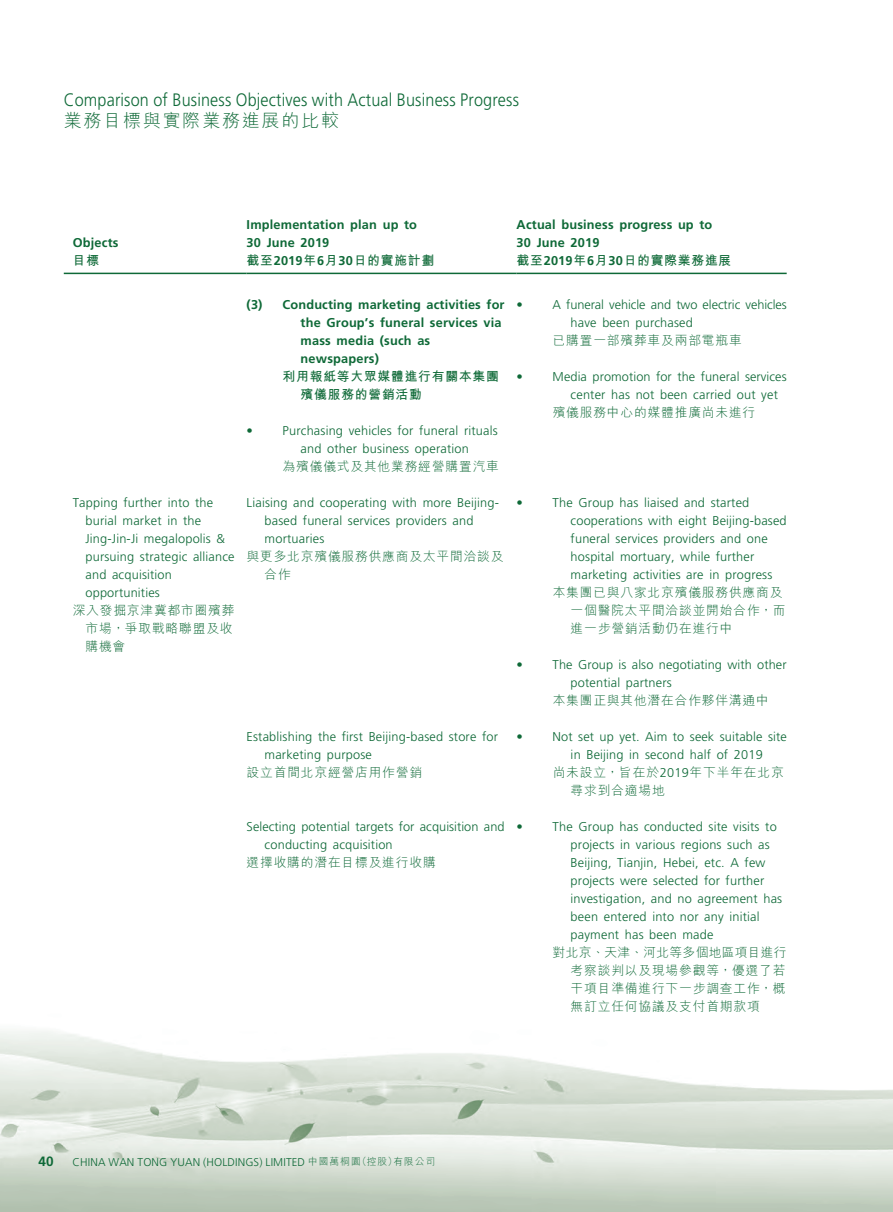
<style>
.page{position:relative;width:893px;height:1212px;background:#fff}
.page>*{position:absolute;margin:0;border:0;box-sizing:border-box;transform-origin:0 0}
.t1{font:300 18px "Frutiger LT Std";letter-spacing:.01em;color:#0e6937;scale:.9 1}
.t2{font:300 18px "M Hei HK";letter-spacing:.1em;color:#0e6937}
.t3{font:700 13.5px "Frutiger LT Std";color:#0e6937}
._15_Table_Stub{font:300 12.75px/18px "Frutiger LT Std";letter-spacing:.015em;color:#0e6937}
._15_Table_Stub-2{font:300 12.75px/18px "M Hei HK";letter-spacing:.065em;color:#0e6937}
._15_Table_Stub-3{font:700 12.75px/18px "Frutiger LT Std";letter-spacing:.015em;color:#0e6937}
._15_Table_Stub-4{font:700 12.75px/18px "M Hei HK";letter-spacing:.065em;color:#0e6937}
._15_Table_Stub-5{font:300 12.75px/18px "Frutiger LT Std";letter-spacing:-.005em;color:#0e6937}
.t4{font:300 11.25px "Frutiger LT Std";letter-spacing:.01em;color:#0e6937}
.s1{font-family:"Frutiger LT Std"}
.s2{font-family:"M Hei HK";font-size:9.75px}
</style>
<div class="page">
<img style="left:0;top:272px;width:893px;height:940px">
<hr style="left:64px;top:273px;width:183px;height:1px;background:#0e6937">
<hr style="left:247px;top:273px;width:270px;height:1px;background:#0e6937">
<hr style="left:517px;top:273px;width:270px;height:1px;background:#0e6937">
<h1 class="t1" style="left:64px;top:90px;width:507px">Comparison of Business Objectives with Actual Business Progress</h1>
<h1 class="t2" style="left:64px;top:108px;width:277px">業務目標與實際業務進展的比較</h1>
<p class="_15_Table_Stub-3" style="left:73px;top:234px;width:47px">Objects</p>
<p class="_15_Table_Stub-3" style="left:247px;top:216px;width:172px">Implementation plan up to<br>30 June 2019</p>
<p class="_15_Table_Stub-3" style="left:517px;top:216px;width:197px">Actual business progress up to<br>30 June 2019</p>
<p class="_15_Table_Stub-4" style="left:73px;top:250px;width:28px">目標</p>
<p class="_15_Table_Stub-4" style="left:247px;top:250px;width:189px">截至<span class="s1">2019</span>年<span class="s1">6</span>月<span class="s1">30</span>日的實施計劃</p>
<p class="_15_Table_Stub-4" style="left:517px;top:250px;width:216px">截至<span class="s1">2019</span>年<span class="s1">6</span>月<span class="s1">30</span>日的實際業務進展</p>
<p class="_15_Table_Stub-3" style="left:301px;top:295px;width:205px;text-indent:-54px">(3) Conducting marketing activities for the Group’s funeral services via mass media (such as newspapers)</p>
<p class="_15_Table_Stub-4" style="left:301px;top:366px;width:200px;text-indent:-18px">利用報紙等大眾媒體進行有關本集團殯儀服務的營銷活動</p>
<p class="_15_Table_Stub" style="left:301px;top:421px;width:199px;text-indent:-54px">• Purchasing vehicles for funeral rituals and other business operation</p>
<p class="_15_Table_Stub-2" style="left:283px;top:456px;width:218px">為殯儀儀式及其他業務經營購置汽車</p>
<p class="_15_Table_Stub-5" style="left:571px;top:295px;width:218px;text-indent:-54px">• A funeral vehicle and two electric vehicles have been purchased</p>
<p class="_15_Table_Stub-2" style="left:553px;top:330px;width:191px">已購置一部殯葬車及兩部電瓶車</p>
<p class="_15_Table_Stub" style="left:571px;top:367px;width:218px;text-indent:-54px">• Media promotion for the funeral services center has not been carried out yet</p>
<p class="_15_Table_Stub-2" style="left:553px;top:402px;width:204px">殯儀服務中心的媒體推廣尚未進行</p>
<p class="_15_Table_Stub" style="left:86px;top:493px;width:151px;text-indent:-13px">Tapping further into the burial market in the<br>Jing-Jin-Ji megalopolis &amp; pursuing strategic alliance and acquisition opportunities</p>
<p class="_15_Table_Stub-2" style="left:86px;top:600px;width:151px;text-indent:-13px">深入發掘京津冀都市圈殯葬市場，爭取戰略聯盟及收購機會</p>
<p class="_15_Table_Stub" style="left:265px;top:493px;width:236px;text-indent:-18px">Liaising and cooperating with more Beijing&shy;based funeral services providers and mortuaries</p>
<p class="_15_Table_Stub-2" style="left:265px;top:546px;width:240px;text-indent:-18px">與更多北京殯儀服務供應商及太平間洽談及合作</p>
<p class="_15_Table_Stub" style="left:265px;top:727px;width:235px;text-indent:-18px">Establishing the first Beijing-based store for marketing purpose</p>
<p class="_15_Table_Stub-2" style="left:247px;top:762px;width:177px">設立首間北京經營店用作營銷</p>
<p class="_15_Table_Stub" style="left:265px;top:817px;width:241px;text-indent:-18px">Selecting potential targets for acquisition and conducting acquisition</p>
<p class="_15_Table_Stub-2" style="left:247px;top:852px;width:191px">選擇收購的潛在目標及進行收購</p>
<p class="_15_Table_Stub" style="left:571px;top:493px;width:218px;text-indent:-54px">• The Group has liaised and started cooperations with eight Beijing-based funeral services providers and one hospital mortuary, while further marketing activities are in progress</p>
<p class="_15_Table_Stub-2" style="left:571px;top:582px;width:216px;text-indent:-18px">本集團已與八家北京殯儀服務供應商及一個醫院太平間洽談並開始合作，而進一步營銷活動仍在進行中</p>
<p class="_15_Table_Stub" style="left:571px;top:655px;width:217px;text-indent:-54px">• The Group is also negotiating with other potential partners</p>
<p class="_15_Table_Stub-2" style="left:553px;top:690px;width:218px">本集團正與其他潛在合作夥伴溝通中</p>
<p class="_15_Table_Stub" style="left:571px;top:727px;width:218px;text-indent:-54px">• Not set up yet. Aim to seek suitable site in Beijing in second half of 2019</p>
<p class="_15_Table_Stub-2" style="left:571px;top:762px;width:215px;text-indent:-18px">尚未設立，旨在於<span class="s1">2019</span>年下半年在北京尋求到合適場地</p>
<p class="_15_Table_Stub" style="left:571px;top:817px;width:213px;text-indent:-54px">• The Group has conducted site visits to projects in various regions such as Beijing, Tianjin, Hebei, etc. A few projects were selected for further investigation, and no agreement has been entered into nor any initial payment has been made</p>
<p class="_15_Table_Stub-2" style="left:571px;top:942px;width:218px;text-align:justify;text-indent:-18px">對北京、天津、河北等多個地區項目進行考察談判以及現場參觀等，優選了若干項目準備進行下一步調查工作，概無訂立任何協議及支付首期款項</p>
<p class="t3" style="left:39px;top:1154px;width:17px">40</p>
<p class="t4" style="left:73px;top:1155px;width:364px">CHINA WAN TONG YUAN (HOLDINGS) LIMITED <span class="s2">中國萬桐園（控股）有限公司</span></p>
</div>
